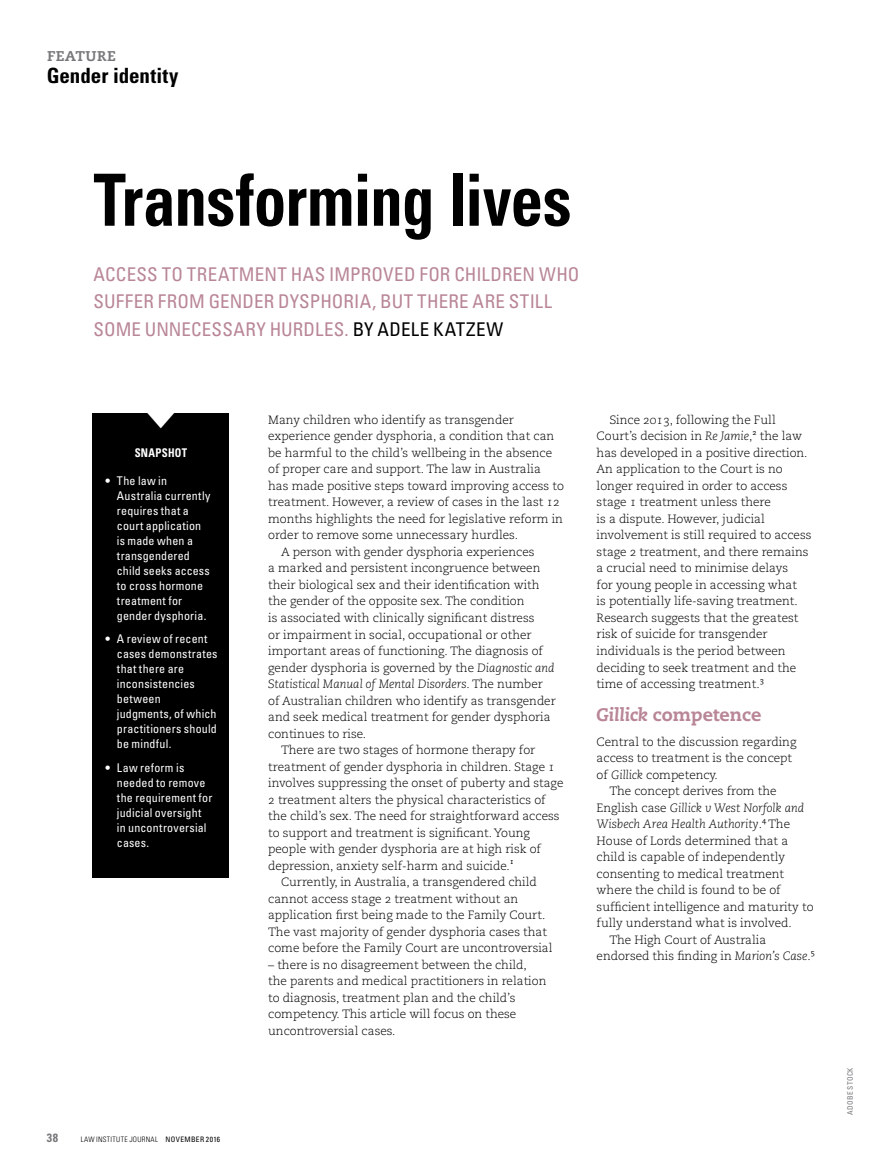
<style>
.page{position:relative;width:893px;height:1170px;background:#fff}
.page>*{position:absolute;margin:0;border:0;box-sizing:border-box;transform-origin:0 0}
.t1{font:700 condensed 72px "Univers LT Std";letter-spacing:-.01em;color:#000;scale:.9 1}
.t2{font:700 condensed 21px "Univers LT Std";color:#000}
.t3{font:condensed 18.9px/27.6px "Univers LT Std";letter-spacing:.015em;color:#b98696}
.t4{font:800 18px "Caecilia LT Std";letter-spacing:-.005em;color:#b98696}
.t5{font:700 18px "Caecilia LT Std";color:#77787b}
.t6{font:300 12px/16.5px "Caecilia LT Std";letter-spacing:-.005em;color:#000}
.t7{font:condensed 12px/15px "Univers LT Std";letter-spacing:.015em;color:#fff}
.t8{font:italic 300 12px "Caecilia LT Std";letter-spacing:-.005em;color:#000}
.t9{font:700 condensed 12px "Univers LT Std";letter-spacing:.03em;color:#fff;scale:.9 1}
.t10{font:700 condensed 12px "Univers LT Std";color:#77787b}
.t11{font:300 condensed 7.5px "Univers LT Std";letter-spacing:.04em;color:#000}
.t12{font:condensed 7.5px "Univers LT Std";letter-spacing:.04em;color:#77787b}
.t13{font:7.5px "Caecilia LT Std";color:#000}
.s1{color:#000}
.s2{font-weight:300}
.s3{font-style:italic}
.s4{font-style:normal}
.s5{font-weight:400}
</style>
<div class="page">
<div style="left:92px;top:413px;width:137px;height:464px;background:#000"></div>
<h3 class="t5" style="left:47px;top:44px;width:71px">feature</h3>
<h2 class="t2" style="left:47px;top:63px;width:133px">Gender identity</h2>
<h1 class="t1" style="left:94px;top:156px;width:533px">Transforming lives</h1>
<h3 class="t3" style="left:94px;top:260px;width:487px">ACCESS TO TREATMENT HAS IMPROVED FOR CHILDREN WHO<br>SUFFER FROM GENDER DYSPHORIA, BUT THERE ARE STILL<br>SOME UNNECESSARY HURDLES. <span class="s1">BY ADELE KATZEW</span></h3>
<p class="t9" style="left:135px;top:445px;width:60px">SNAPSHOT</p>
<p class="t7" style="left:117px;top:472px;width:95px;text-indent:-13px"><span class="s2">•</span> The law in<br>Australia currently requires that a court application is made when a transgendered child seeks access to cross hormone treatment for gender dysphoria.</p>
<p class="t7" style="left:117px;top:631px;width:102px;text-indent:-13px"><span class="s2">•</span> A review of recent cases demonstrates that there are inconsistencies between judgments, of which practitioners should be mindful.</p>
<p class="t7" style="left:117px;top:759px;width:97px;text-indent:-13px"><span class="s2">•</span> Law reform is needed to remove the requirement for judicial oversight in uncontroversial cases.</p>
<p class="t6" style="left:268px;top:412px;width:247px">Many children who identify as transgender</p>
<p class="t6" style="left:268px;top:428px;width:288px">experience gender dysphoria, a condition that can</p>
<p class="t6" style="left:268px;top:445px;width:285px">be harmful to the child’s wellbeing in the absence</p>
<p class="t6" style="left:268px;top:461px;width:274px">of proper care and support. The law in Australia</p>
<p class="t6" style="left:268px;top:478px;width:297px">has made positive steps toward improving access to</p>
<p class="t6" style="left:268px;top:494px;width:293px">treatment. However, a review of cases in the last 12</p>
<p class="t6" style="left:268px;top:511px;width:296px">months highlights the need for legislative reform in</p>
<p class="t6" style="left:268px;top:527px;width:251px">order to remove some unnecessary hurdles.</p>
<p class="t6" style="left:281px;top:544px;width:255px">A person with gender dysphoria experiences</p>
<p class="t6" style="left:268px;top:560px;width:274px">a marked and persistent incongruence between</p>
<p class="t6" style="left:268px;top:577px;width:273px">their biological sex and their identification with</p>
<p class="t6" style="left:268px;top:593px;width:258px">the gender of the opposite sex. The condition</p>
<p class="t6" style="left:268px;top:610px;width:268px">is associated with clinically significant distress</p>
<p class="t6" style="left:268px;top:626px;width:265px">or impairment in social, occupational or other</p>
<p class="t6" style="left:268px;top:643px;width:276px">important areas of functioning. The diagnosis of</p>
<p class="t6" style="left:268px;top:659px;width:288px">gender dysphoria is governed by the <span class="s3">Diagnostic and</span></p>
<p class="t8" style="left:268px;top:677px;width:276px">Statistical Manual of Mental Disorders<span class="s4">. The number</span></p>
<p class="t6" style="left:268px;top:692px;width:289px">of Australian children who identify as transgender</p>
<p class="t6" style="left:268px;top:709px;width:284px">and seek medical treatment for gender dysphoria</p>
<p class="t6" style="left:268px;top:725px;width:100px">continues to rise.</p>
<p class="t6" style="left:281px;top:742px;width:256px">There are two stages of hormone therapy for</p>
<p class="t6" style="left:268px;top:758px;width:288px">treatment of gender dysphoria in children. Stage 1</p>
<p class="t6" style="left:268px;top:775px;width:297px">involves suppressing the onset of puberty and stage</p>
<p class="t6" style="left:268px;top:791px;width:279px">2 treatment alters the physical characteristics of</p>
<p class="t6" style="left:268px;top:808px;width:293px">the child’s sex. The need for straightforward access</p>
<p class="t6" style="left:268px;top:824px;width:263px">to support and treatment is significant. Young</p>
<p class="t6" style="left:268px;top:841px;width:274px">people with gender dysphoria are at high risk of</p>
<p class="t6" style="left:268px;top:857px;width:243px">depression, anxiety self-harm and suicide.</p>
<p class="t13" style="left:510px;top:857px;width:6px">1</p>
<p class="t6" style="left:268px;top:874px;width:286px;text-indent:13px">Currently, in Australia, a transgendered child cannot access stage 2 treatment without an application first being made to the Family Court.<br>The vast majority of gender dysphoria cases that come before the Family Court are uncontroversial</p>
<p class="t6" style="left:268px;top:956px;width:280px">– there is no disagreement between the child, the parents and medical practitioners in relation to diagnosis, treatment plan and the child’s competency. This article will focus on these uncontroversial cases.</p>
<p class="t6" style="left:597px;top:412px;width:181px;text-indent:13px">Since 2013, following the Full<br>Court’s decision in <span class="s3">Re Jamie</span>,</p>
<p class="t13" style="left:752px;top:428px;width:6px">2</p>
<p class="t6" style="left:597px;top:428px;width:216px;text-indent:163px">the law has developed in a positive direction.<br>An application to the Court is no longer required in order to access stage 1 treatment unless there<br>is a dispute. However, judicial involvement is still required to access stage 2 treatment, and there remains a crucial need to minimise delays<br>for young people in accessing what<br>is potentially life-saving treatment.<br>Research suggests that the greatest risk of suicide for transgender individuals is the period between deciding to seek treatment and the time of accessing treatment.</p>
<p class="t13" style="left:760px;top:675px;width:6px">3</p>
<h3 class="t4" style="left:597px;top:703px;width:166px"><span class="s3">Gillick</span> competence</h3>
<p class="t6" style="left:597px;top:733px;width:201px">Central to the discussion regarding</p>
<p class="t6" style="left:597px;top:750px;width:197px">access to treatment is the concept</p>
<p class="t6" style="left:597px;top:766px;width:123px">of <span class="s3">Gillick</span> competency.</p>
<p class="t6" style="left:609px;top:783px;width:169px">The concept derives from the</p>
<p class="t8" style="left:597px;top:800px;width:209px"><span class="s4">English case</span> Gillick v West Norfolk and</p>
<p class="t8" style="left:597px;top:817px;width:167px">Wisbech Area Health Authority<span class="s4">.</span></p>
<p class="t13" style="left:762px;top:815px;width:6px">4</p>
<p class="t6" style="left:768px;top:816px;width:23px">The</p>
<p class="t6" style="left:597px;top:832px;width:193px">House of Lords determined that a</p>
<p class="t6" style="left:597px;top:849px;width:190px">child is capable of independently</p>
<p class="t6" style="left:597px;top:865px;width:189px">consenting to medical treatment</p>
<p class="t6" style="left:597px;top:882px;width:186px">where the child is found to be of</p>
<p class="t6" style="left:597px;top:898px;width:218px">sufficient intelligence and maturity to</p>
<p class="t6" style="left:597px;top:915px;width:197px">fully understand what is involved.</p>
<p class="t6" style="left:609px;top:931px;width:158px">The High Court of Australia</p>
<p class="t6" style="left:597px;top:948px;width:216px">endorsed this finding in <span class="s3">Marion’s Case</span>.</p>
<p class="t13" style="left:811px;top:947px;width:6px">5</p>
<p class="t10" style="left:47px;top:1130px;width:13px">38</p>
<p class="t11" style="left:81px;top:1134px;width:141px">LAW INSTITUTE JOURNAL <span class="s5">NOVEMBER 2016</span></p>
<p class="t12" style="left:845px;top:1114px;width:49px;rotate:-90deg">ADOBE STOCK</p>
</div>
